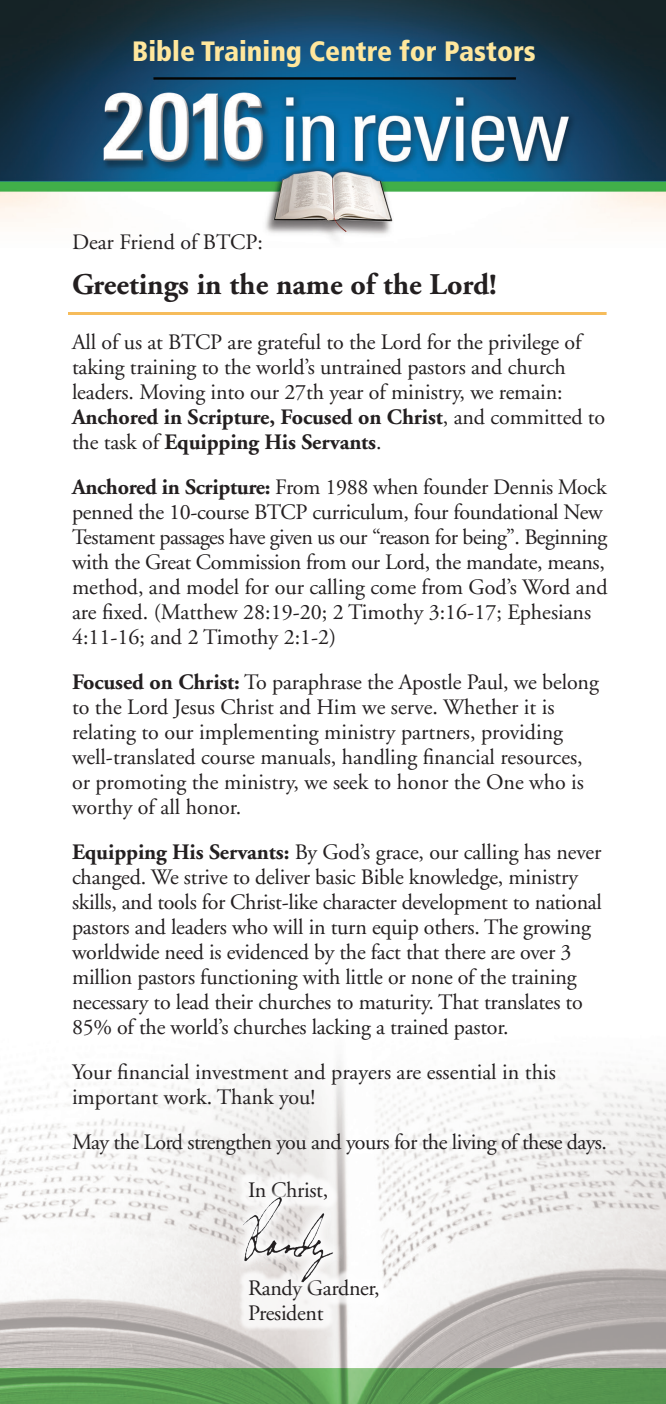
<style>
.page{position:relative;width:666px;height:1404px;background:#fff}
.page>*{position:absolute;margin:0;border:0;box-sizing:border-box;transform-origin:0 0}
.t1{font:700 30px "Adobe Garamond";color:#231f20}
.t2{font:900 condensed 28px "Frutiger";color:#ffe79d}
.t3{font:22px/25px "Adobe Garamond";letter-spacing:-.01em;color:#231f20}
.s1{font-weight:700}
</style>
<div class="page">
<img style="left:0;top:0;width:666px;height:1404px">
<hr style="left:68px;top:312px;width:539px;height:3px;background:#f6bc5b">
<div style="left:238px;top:1170px;width:152px;height:162px;background:#fff"></div>
<img style="left:225px;top:1183px;width:123px;height:112px">
<div style="left:231px;top:1185px;width:115px;height:109px;background:#fff;opacity:.75"></div>
<p class="t2" style="left:132px;top:34px;width:405px">Bible Training Centre for Pastors</p>
<p class="t3" style="left:72px;top:230px;width:192px">Dear Friend of BTCP:</p>
<p class="t1" style="left:72px;top:268px;width:426px">Greetings in the name of the Lord!</p>
<p class="t3" style="left:72px;top:330px;width:535px">All of us at BTCP are grateful to the Lord for the privilege of taking training to the world’s untrained pastors and church leaders. Moving into our 27th year of ministry, we remain:<br><span class="s1">Anchored in Scripture, Focused on Christ</span>, and committed to the task of <span class="s1">Equipping His Servants</span>.</p>
<p class="t3" style="left:72px;top:475px;width:537px"><span class="s1">Anchored in Scripture:</span> From 1988 when founder Dennis Mock penned the 10-course BTCP curriculum, four foundational New Testament passages have given us our “reason for being”. Beginning with the Great Commission from our Lord, the mandate, means, method, and model for our calling come from God’s Word and are fixed. (Matthew 28:19-20; 2 Timothy 3:16-17; Ephesians 4:11-16; and 2 Timothy 2:1-2)</p>
<p class="t3" style="left:72px;top:670px;width:528px"><span class="s1">Focused on Christ:</span> To paraphrase the Apostle Paul, we belong to the Lord Jesus Christ and Him we serve. Whether it is relating to our implementing ministry partners, providing well-translated course manuals, handling financial resources, or promoting the ministry, we seek to honor the One who is worthy of all honor.</p>
<p class="t3" style="left:72px;top:840px;width:531px"><span class="s1">Equipping His Servants:</span> By God’s grace, our calling has never changed. We strive to deliver basic Bible knowledge, ministry skills, and tools for Christ-like character development to national pastors and leaders who will in turn equip others. The growing worldwide need is evidenced by the fact that there are over 3 million pastors functioning with little or none of the training necessary to lead their churches to maturity. That translates to 85% of the world’s churches lacking a trained pastor.</p>
<p class="t3" style="left:72px;top:1060px;width:485px">Your financial investment and prayers are essential in this important work. Thank you!</p>
<p class="t3" style="left:72px;top:1130px;width:537px">May the Lord strengthen you and yours for the living of these days.</p>
<p class="t3" style="left:248px;top:1178px;width:82px">In Christ,</p>
<p class="t3" style="left:248px;top:1276px;width:133px">Randy Gardner,<br>President</p>
</div>
